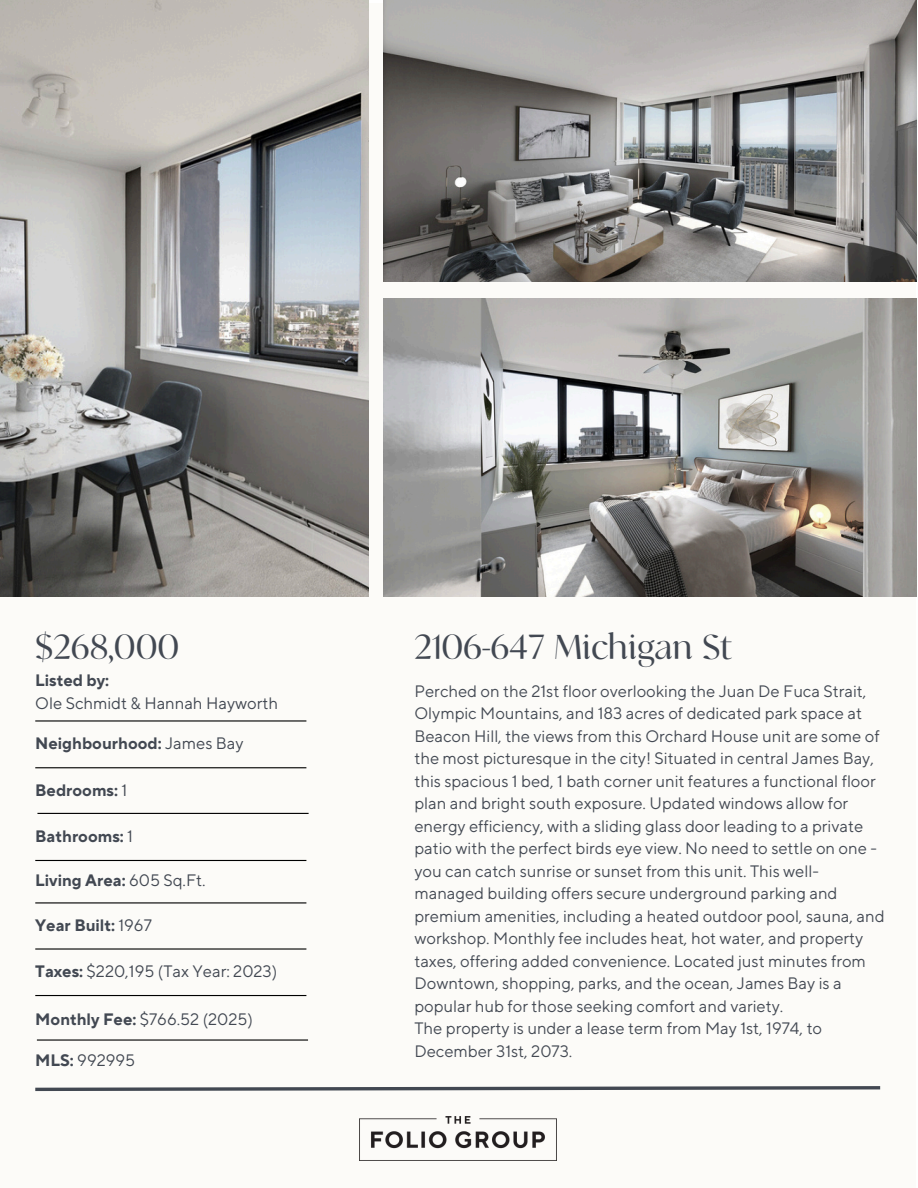
<style>
.page{position:relative;width:918px;height:1188px;background:#fff}
.page>*{position:absolute;margin:0;border:0;box-sizing:border-box;transform-origin:0 0}
.t1{font:37.5px "Analogue";color:#424852}
.t2{font:16.5px/22.5px "TT Norms Pro";color:#424852}
.t3{font:700 16.5px "TT Norms Pro";color:#424852}
.s1{font-weight:400}
.s2{font-weight:700}
</style>
<div class="page">
<div style="left:0;top:3px;width:916px;height:1185px;background:#fcfbf8"></div>
<img style="left:0;top:0;width:369px;height:596px">
<img style="left:384px;top:298px;width:532px;height:299px">
<img style="left:384px;top:0;width:532px;height:281px">
<hr style="left:37px;top:813px;width:272px;height:1px;background:#000">
<hr style="left:35px;top:767px;width:271px;height:1px;background:#000">
<hr style="left:35px;top:902px;width:271px;height:1px;background:#000">
<hr style="left:35px;top:860px;width:271px;height:1px;background:#000">
<hr style="left:35px;top:948px;width:271px;height:2px;background:#000">
<hr style="left:37px;top:1039px;width:271px;height:2px;background:#000">
<hr style="left:35px;top:995px;width:271px;height:1px;background:#000">
<svg style="left:35px;top:1086px;width:846px;height:6px"></svg>
<img style="left:360px;top:1117px;width:196px;height:44px">
<hr style="left:35px;top:720px;width:271px;height:2px;background:#000">
<p class="t1" style="left:35px;top:629px;width:146px">$268,000</p>
<p class="t1" style="left:414px;top:629px;width:319px">2106-647 Michigan St</p>
<p class="t3" style="left:35px;top:671px;width:75px">Listed by:</p>
<p class="t2" style="left:35px;top:692px;width:244px">Ole Schmidt &amp; Hannah Hayworth</p>
<p class="t3" style="left:35px;top:733px;width:210px">Neighbourhood: <span class="s1">James Bay</span></p>
<p class="t3" style="left:35px;top:781px;width:94px">Bedrooms: <span class="s1">1</span></p>
<p class="t3" style="left:35px;top:827px;width:99px">Bathrooms: <span class="s1">1</span></p>
<h1 class="t3" style="left:35px;top:871px;width:172px">Living Area: <span class="s1">605 Sq.Ft.</span></h1>
<p class="t3" style="left:35px;top:915px;width:118px">Year Built: <span class="s1">1967</span></p>
<p class="t2" style="left:35px;top:961px;width:244px"><span class="s2">Taxes:</span> $220,195 (Tax Year: 2023)</p>
<p class="t2" style="left:35px;top:1008px;width:219px"><span class="s2">Monthly Fee:</span> $766.52 (2025)</p>
<p class="t2" style="left:35px;top:1050px;width:102px"><span class="s2">MLS:</span> 992995</p>
<p class="t2" style="left:414px;top:680px;width:472px">Perched on the 21st floor overlooking the Juan De Fuca Strait, Olympic Mountains, and 183 acres of dedicated park space at Beacon Hill, the views from this Orchard House unit are some of the most picturesque in the city! Situated in central James Bay, this spacious 1 bed, 1 bath corner unit features a functional floor plan and bright south exposure. Updated windows allow for energy efficiency, with a sliding glass door leading to a private patio with the perfect birds eye view. No need to settle on one - you can catch sunrise or sunset from this unit. This well&shy;managed building offers secure underground parking and premium amenities, including a heated outdoor pool, sauna, and workshop. Monthly fee includes heat, hot water, and property taxes, offering added convenience. Located just minutes from Downtown, shopping, parks, and the ocean, James Bay is a popular hub for those seeking comfort and variety.<br>The property is under a lease term from May 1st, 1974, to December 31st, 2073.</p>
</div>
